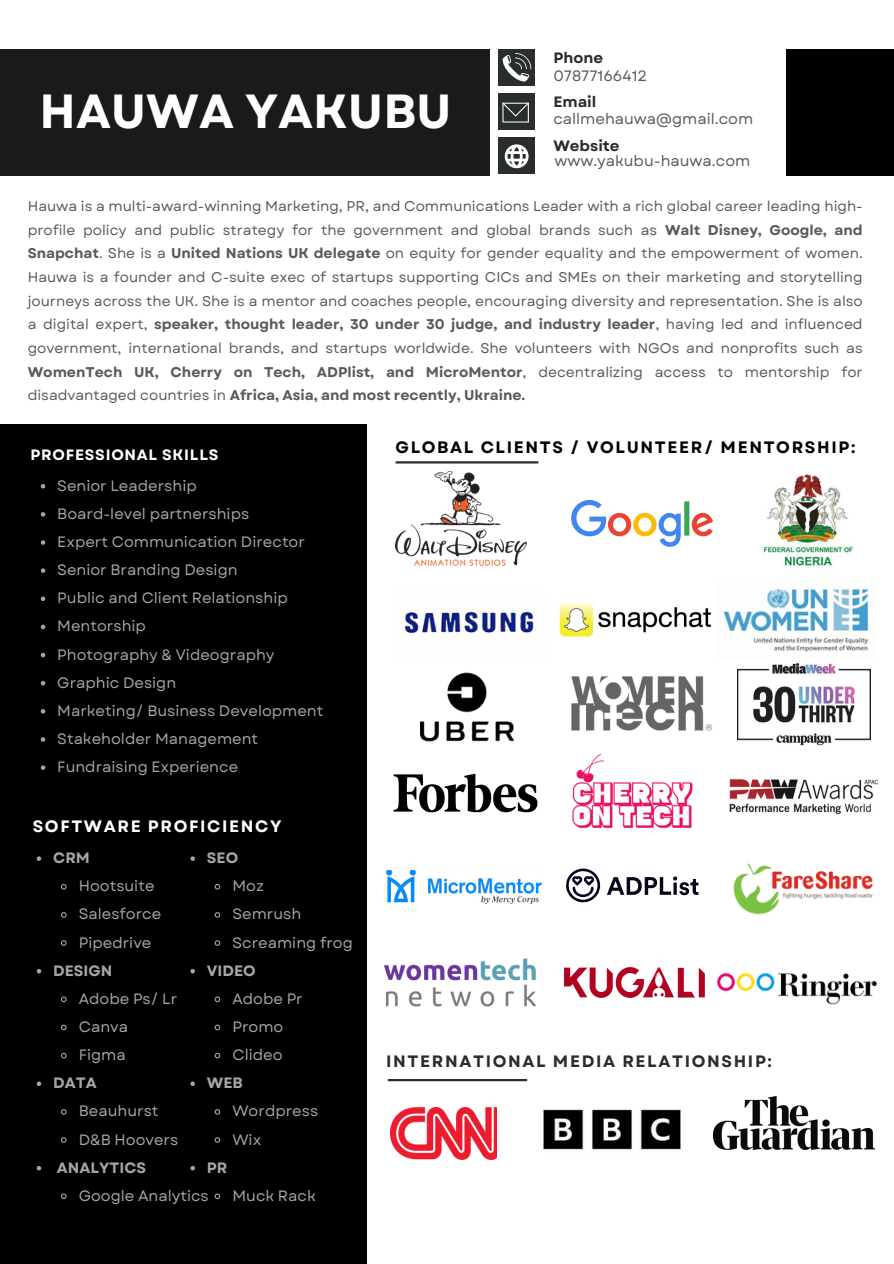
<style>
.page{position:relative;width:894px;height:1264px;background:#fff}
.page>*{position:absolute;margin:0;border:0;box-sizing:border-box;transform-origin:0 0}
.t1{font:700 47.85px "Garet";color:#fff}
.t2{font:700 16.5px "Garet";letter-spacing:.1em;color:#000}
.t3{font:700 16.5px "Garet";letter-spacing:.1em;color:#292d2d}
.t4{font:700 16.5px "Garet";letter-spacing:.1em;color:#fff}
.t5{font:15px "Garet";color:#a6a6a6}
.t6{font:15px "Garet";color:#595a5a}
.t7{font:700 15px "Garet";color:#a6a6a6}
.t8{font:700 15px "Garet";letter-spacing:.05em;color:#fff}
.t9{font:700 15px "Garet";color:#292d2d}
.t10{font:14.1px/23.7px "Garet";color:#595a5a;text-align:justify}
.s1{font-weight:700}
</style>
<div class="page">
<div style="left:0;top:425px;width:366px;height:838px;background:#000"></div>
<div style="left:0;top:49px;width:489px;height:127px;background:#1a1a1a"></div>
<div style="left:786px;top:49px;width:107px;height:127px;background:#000"></div>
<div style="left:498px;top:49px;width:37px;height:37px;background:#292d2d"></div>
<div style="left:498px;top:93px;width:37px;height:37px;background:#292d2d"></div>
<div style="left:498px;top:137px;width:37px;height:36px;background:#292d2d"></div>
<hr style="left:395px;top:461px;width:143px;height:2px;background:#292d2d">
<hr style="left:388px;top:1078px;width:139px;height:3px;background:#292d2d">
<img style="left:571px;top:501px;width:142px;height:46px">
<img style="left:404px;top:611px;width:130px;height:23px">
<img style="left:420px;top:672px;width:93px;height:70px">
<img style="left:716px;top:972px;width:161px;height:32px">
<img style="left:564px;top:967px;width:140px;height:30px">
<img style="left:733px;top:863px;width:140px;height:52px">
<svg style="left:504px;top:144px;width:24px;height:24px"></svg>
<svg style="left:502px;top:103px;width:26px;height:19px"></svg>
<svg style="left:502px;top:53px;width:29px;height:28px"></svg>
<svg style="left:566px;top:868px;width:34px;height:34px"></svg>
<svg style="left:607px;top:876px;width:91px;height:19px"></svg>
<img style="left:386px;top:870px;width:156px;height:33px">
<img style="left:571px;top:676px;width:142px;height:55px">
<img style="left:384px;top:958px;width:151px;height:49px">
<img style="left:737px;top:662px;width:133px;height:84px">
<img style="left:729px;top:778px;width:149px;height:37px">
<img style="left:572px;top:753px;width:121px;height:75px">
<img style="left:393px;top:773px;width:145px;height:40px">
<img style="left:395px;top:472px;width:131px;height:93px">
<img style="left:723px;top:589px;width:145px;height:63px">
<img style="left:559px;top:603px;width:152px;height:34px">
<img style="left:390px;top:1107px;width:107px;height:52px">
<img style="left:543px;top:1109px;width:182px;height:41px">
<img style="left:713px;top:1096px;width:161px;height:53px">
<img style="left:763px;top:474px;width:90px;height:92px">
<svg style="left:37px;top:856px;width:4px;height:4px"></svg>
<svg style="left:61px;top:884px;width:6px;height:6px"></svg>
<svg style="left:61px;top:912px;width:6px;height:6px"></svg>
<svg style="left:61px;top:940px;width:6px;height:6px"></svg>
<svg style="left:37px;top:969px;width:4px;height:4px"></svg>
<svg style="left:61px;top:996px;width:6px;height:7px"></svg>
<svg style="left:61px;top:1024px;width:6px;height:7px"></svg>
<svg style="left:61px;top:1052px;width:6px;height:7px"></svg>
<svg style="left:37px;top:1081px;width:4px;height:4px"></svg>
<svg style="left:61px;top:1109px;width:6px;height:6px"></svg>
<svg style="left:61px;top:1137px;width:6px;height:6px"></svg>
<svg style="left:37px;top:1166px;width:4px;height:4px"></svg>
<svg style="left:61px;top:1193px;width:6px;height:6px"></svg>
<svg style="left:190px;top:856px;width:5px;height:4px"></svg>
<svg style="left:214px;top:884px;width:7px;height:6px"></svg>
<svg style="left:214px;top:912px;width:7px;height:6px"></svg>
<svg style="left:214px;top:940px;width:7px;height:6px"></svg>
<svg style="left:190px;top:969px;width:5px;height:4px"></svg>
<svg style="left:214px;top:996px;width:7px;height:7px"></svg>
<svg style="left:214px;top:1024px;width:7px;height:7px"></svg>
<svg style="left:214px;top:1052px;width:7px;height:7px"></svg>
<svg style="left:190px;top:1081px;width:5px;height:4px"></svg>
<svg style="left:214px;top:1109px;width:7px;height:6px"></svg>
<svg style="left:214px;top:1137px;width:7px;height:6px"></svg>
<svg style="left:190px;top:1166px;width:5px;height:4px"></svg>
<svg style="left:214px;top:1193px;width:7px;height:6px"></svg>
<svg style="left:41px;top:484px;width:4px;height:4px"></svg>
<svg style="left:41px;top:512px;width:4px;height:4px"></svg>
<svg style="left:41px;top:540px;width:4px;height:5px"></svg>
<svg style="left:41px;top:568px;width:4px;height:5px"></svg>
<svg style="left:41px;top:596px;width:4px;height:5px"></svg>
<svg style="left:41px;top:624px;width:4px;height:5px"></svg>
<svg style="left:41px;top:653px;width:4px;height:4px"></svg>
<svg style="left:41px;top:681px;width:4px;height:4px"></svg>
<svg style="left:41px;top:709px;width:4px;height:4px"></svg>
<svg style="left:41px;top:737px;width:4px;height:4px"></svg>
<svg style="left:41px;top:765px;width:4px;height:5px"></svg>
<h3 class="t1" style="left:40px;top:77px;width:413px">HAUWA YAKUBU</h3>
<h3 class="t9" style="left:553px;top:47px;width:51px">Phone</h3>
<h4 class="t9" style="left:553px;top:91px;width:44px">Email</h4>
<h3 class="t9" style="left:553px;top:134px;width:68px">Website</h3>
<p class="t6" style="left:553px;top:65px;width:95px">07877166412</p>
<p class="t6" style="left:553px;top:108px;width:201px">callmehauwa@gmail.com</p>
<p class="t6" style="left:554px;top:150px;width:197px">www.yakubu-hauwa.com</p>
<h2 class="t10" style="left:28px;top:194px;width:836px">Hauwa is a multi-award-winning Marketing, PR, and Communications Leader with a rich global career leading high&shy;profile policy and public strategy for the government and global brands such as <span class="s1">Walt Disney, Google, and Snapchat</span>. She is a <span class="s1">United Nations UK delegate</span> on equity for gender equality and the empowerment of women.<br>Hauwa is a founder and C-suite exec of startups supporting CICs and SMEs on their marketing and storytelling journeys across the UK. She is a mentor and coaches people, encouraging diversity and representation. She is also a digital expert, <span class="s1">speaker, thought leader, 30 under 30 judge, and industry leader</span>, having led and influenced government, international brands, and startups worldwide. She volunteers with NGOs and nonprofits such as <span class="s1">WomenTech UK, Cherry on Tech, ADPlist, and MicroMentor</span>, decentralizing access to mentorship for disadvantaged countries in <span class="s1">Africa, Asia, and most recently, Ukraine.</span></h2>
<p class="t8" style="left:31px;top:443px;width:189px">PROFESSIONAL SKILLS</p>
<p class="t5" style="left:57px;top:474px;width:141px">Senior Leadership</p>
<p class="t5" style="left:57px;top:503px;width:193px">Board-level partnerships</p>
<p class="t5" style="left:57px;top:531px;width:249px">Expert Communication Director</p>
<p class="t5" style="left:57px;top:559px;width:182px">Senior Branding Design</p>
<p class="t5" style="left:57px;top:587px;width:232px">Public and Client Relationship</p>
<p class="t5" style="left:57px;top:615px;width:90px">Mentorship</p>
<p class="t5" style="left:57px;top:643px;width:218px">Photography &amp; Videography</p>
<p class="t5" style="left:57px;top:671px;width:120px">Graphic Design</p>
<p class="t5" style="left:57px;top:699px;width:267px">Marketing/ Business Development</p>
<p class="t5" style="left:57px;top:728px;width:202px">Stakeholder Management</p>
<p class="t5" style="left:57px;top:756px;width:182px">Fundraising Experience</p>
<h4 class="t4" style="left:33px;top:814px;width:250px">SOFTWARE PROFICIENCY</h4>
<p class="t7" style="left:53px;top:847px;width:38px">CRM</p>
<p class="t5" style="left:79px;top:875px;width:77px">Hootsuite</p>
<p class="t5" style="left:79px;top:903px;width:84px">Salesforce</p>
<p class="t5" style="left:79px;top:931px;width:74px">Pipedrive</p>
<p class="t7" style="left:53px;top:959px;width:60px">DESIGN</p>
<p class="t5" style="left:79px;top:987px;width:100px">Adobe Ps/ Lr</p>
<p class="t5" style="left:79px;top:1015px;width:51px">Canva</p>
<p class="t5" style="left:79px;top:1044px;width:48px">Figma</p>
<p class="t7" style="left:53px;top:1072px;width:45px">DATA</p>
<p class="t5" style="left:79px;top:1100px;width:81px">Beauhurst</p>
<p class="t5" style="left:79px;top:1128px;width:101px">D&amp;B Hoovers</p>
<p class="t7" style="left:57px;top:1156px;width:91px">ANALYTICS</p>
<p class="t5" style="left:79px;top:1184px;width:131px">Google Analytics</p>
<p class="t7" style="left:207px;top:847px;width:33px">SEO</p>
<p class="t5" style="left:232px;top:875px;width:33px">Moz</p>
<p class="t5" style="left:232px;top:903px;width:70px">Semrush</p>
<p class="t5" style="left:232px;top:931px;width:122px">Screaming frog</p>
<p class="t7" style="left:207px;top:959px;width:50px">VIDEO</p>
<p class="t5" style="left:232px;top:987px;width:72px">Adobe Pr</p>
<p class="t5" style="left:232px;top:1015px;width:52px">Promo</p>
<p class="t5" style="left:232px;top:1044px;width:52px">Clideo</p>
<p class="t7" style="left:207px;top:1072px;width:37px">WEB</p>
<p class="t5" style="left:232px;top:1100px;width:87px">Wordpress</p>
<p class="t5" style="left:232px;top:1128px;width:30px">Wix</p>
<p class="t7" style="left:207px;top:1156px;width:22px">PR</p>
<p class="t5" style="left:232px;top:1184px;width:85px">Muck Rack</p>
<h4 class="t2" style="left:395px;top:435px;width:461px">GLOBAL CLIENTS / VOLUNTEER/ MENTORSHIP:</h4>
<h1 class="t3" style="left:386px;top:1049px;width:387px">INTERNATIONAL MEDIA RELATIONSHIP:</h1>
</div>
